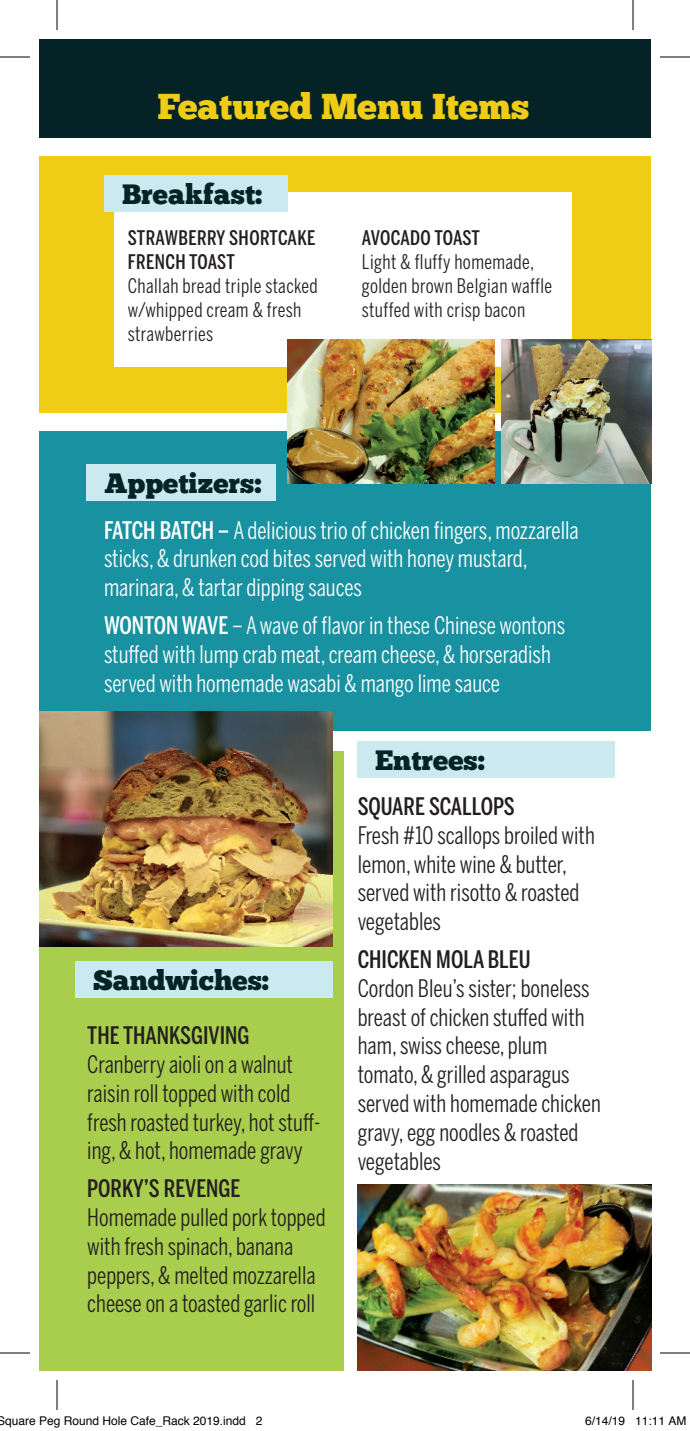
<style>
.page{position:relative;width:690px;height:1431px;background:#fff}
.page>*{position:absolute;margin:0;border:0;box-sizing:border-box;transform-origin:0 0}
.t1{font:36px "Chunk Five";color:#efcc16}
.t2{font:28px "Chunk Five";color:#052326}
.t3{font:24px/28.8px "Benton Sans Comp";color:#231f20}
.t4{font:24px/28.8px "Benton Sans Comp";color:#fff}
.t5{font:500 24px "Benton Sans Comp";color:#231f20}
.t6{font:20px/24px "Benton Sans Comp";letter-spacing:.02em;color:#231f20}
.t7{font:500 20px/24px "Benton Sans Comp";letter-spacing:.02em;color:#231f20}
.t8{font:500 20px "Benton Sans Comp";color:#231f20}
.t9{font:12px "Helvetica";color:#000}
.s1{font-weight:500}
</style>
<div class="page">
<div style="left:39px;top:156px;width:612px;height:257px;background:#efcc16"></div>
<div style="left:39px;top:431px;width:612px;height:300px;background:#1891a1"></div>
<div style="left:115px;top:192px;width:457px;height:174px;background:#fff"></div>
<div style="left:39px;top:751px;width:304px;height:620px;background:#a9cd4d"></div>
<div style="left:39px;top:39px;width:612px;height:99px;background:#052326"></div>
<div style="left:104px;top:175px;width:183px;height:37px;background:#caeaf0"></div>
<div style="left:75px;top:961px;width:258px;height:37px;background:#caeaf0"></div>
<div style="left:357px;top:741px;width:258px;height:37px;background:#caeaf0"></div>
<img style="left:39px;top:711px;width:294px;height:236px">
<img style="left:287px;top:340px;width:208px;height:143px">
<img style="left:501px;top:340px;width:150px;height:143px">
<img style="left:357px;top:1185px;width:294px;height:186px">
<div style="left:87px;top:464px;width:189px;height:37px;background:#caeaf0"></div>
<hr style="left:0;top:57px;width:30px;height:1px;background:#000">
<hr style="left:660px;top:57px;width:30px;height:1px;background:#000">
<hr style="left:0;top:1353px;width:30px;height:1px;background:#000">
<hr style="left:660px;top:1353px;width:30px;height:1px;background:#000">
<hr style="left:57px;top:0;width:1px;height:30px;background:#000">
<hr style="left:57px;top:1380px;width:1px;height:30px;background:#000">
<hr style="left:633px;top:0;width:1px;height:30px;background:#000">
<hr style="left:633px;top:1380px;width:1px;height:30px;background:#000">
<h1 class="t1" style="left:157px;top:90px;width:374px">Featured Menu Items</h1>
<p class="t2" style="left:122px;top:181px;width:142px">Breakfast:</p>
<p class="t7" style="left:128px;top:226px;width:189px">STRAWBERRY SHORTCAKE<br>FRENCH TOAST</p>
<p class="t6" style="left:128px;top:274px;width:192px">Challah bread triple stacked w/whipped cream &amp; fresh strawberries</p>
<p class="t8" style="left:362px;top:226px;width:120px">AVOCADO TOAST</p>
<p class="t6" style="left:362px;top:250px;width:192px">Light &amp; fluffy homemade, golden brown Belgian waffle stuffed with crisp bacon</p>
<p class="t2" style="left:105px;top:470px;width:158px">Appetizers:</p>
<p class="t4" style="left:104px;top:515px;width:476px"><span class="s1">FATCH BATCH –</span> A delicious trio of chicken fingers, mozzarella sticks, &amp; drunken cod bites served with honey mustard, marinara, &amp; tartar dipping sauces</p>
<p class="t4" style="left:104px;top:611px;width:463px"><span class="s1">WONTON WAVE</span> – A wave of flavor in these Chinese wontons stuffed with lump crab meat, cream cheese, &amp; horseradish served with homemade wasabi &amp; mango lime sauce</p>
<p class="t2" style="left:93px;top:967px;width:178px">Sandwiches:</p>
<p class="t5" style="left:87px;top:1022px;width:164px">THE THANKSGIVING</p>
<p class="t3" style="left:87px;top:1050px;width:235px">Cranberry aioli on a walnut raisin roll topped with cold fresh roasted turkey, hot stuff&shy;ing, &amp; hot, homemade gravy</p>
<p class="t5" style="left:87px;top:1175px;width:155px">PORKY’S REVENGE</p>
<p class="t3" style="left:87px;top:1203px;width:240px">Homemade pulled pork topped with fresh spinach, banana peppers, &amp; melted mozzarella cheese on a toasted garlic roll</p>
<p class="t2" style="left:375px;top:747px;width:111px">Entrees:</p>
<p class="t5" style="left:358px;top:792px;width:159px">SQUARE SCALLOPS</p>
<p class="t3" style="left:358px;top:821px;width:239px">Fresh #10 scallops broiled with lemon, white wine &amp; butter, served with risotto &amp; roasted vegetables</p>
<p class="t5" style="left:358px;top:945px;width:174px">CHICKEN MOLA BLEU</p>
<p class="t3" style="left:358px;top:974px;width:245px">Cordon Bleu’s sister; boneless breast of chicken stuffed with ham, swiss cheese, plum tomato, &amp; grilled asparagus served with homemade chicken gravy, egg noodles &amp; roasted vegetables</p>
<p class="t9" style="left:-3px;top:1412px;width:267px">Square Peg Round Hole Cafe_Rack 2019.indd 2</p>
<p class="t9" style="left:585px;top:1412px;width:103px">6/14/19 11:11 AM</p>
</div>
